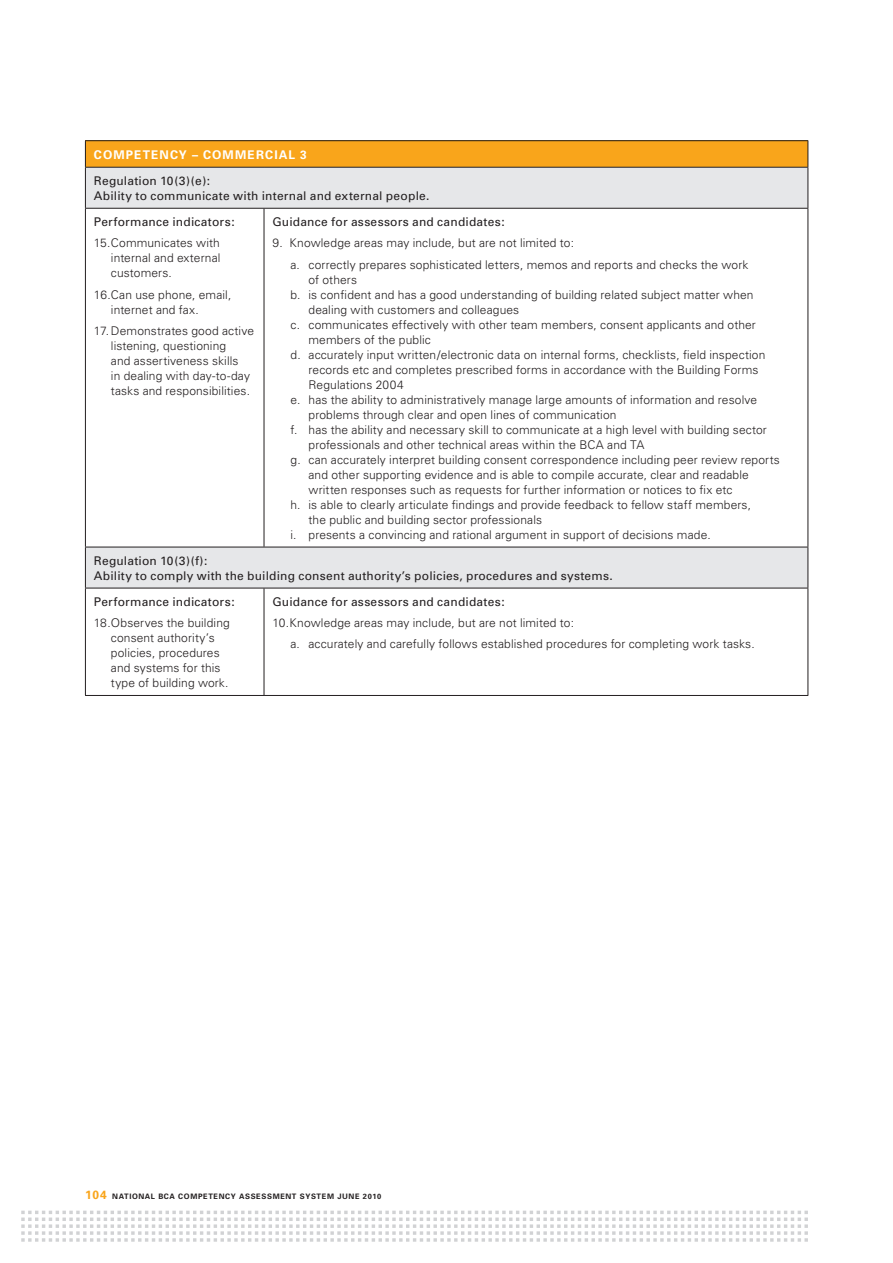
<style>
.page{position:relative;width:893px;height:1263px;background:#fff}
.page>*{position:absolute;margin:0;border:0;box-sizing:border-box;transform-origin:0 0}
.t1{font:300 12px/15px "Univers";letter-spacing:.01em;color:#231f20}
.t2{font:12px/15px "Univers";letter-spacing:.015em;color:#231f20}
.t3{font:700 12px "Univers";letter-spacing:.09em;color:#fff}
.t4{font:700 7.5px "Univers";letter-spacing:.08em;color:#231f20}
.s1{font-size:12px;color:#f9a51b}
</style>
<div class="page">
<svg style="left:21px;top:1210px;width:787px;height:32px"></svg>
<div style="left:85px;top:141px;width:723px;height:26px;background:#f9a51b"></div>
<svg style="left:86px;top:168px;width:721px;height:420px"></svg>
<hr style="left:85px;top:140px;width:179px;height:1px;background:#231f20">
<svg style="left:85px;top:141px;width:1px;height:26px"></svg>
<hr style="left:264px;top:140px;width:544px;height:1px;background:#231f20">
<svg style="left:807px;top:141px;width:1px;height:26px"></svg>
<hr style="left:85px;top:167px;width:179px;height:1px;background:#231f20">
<hr style="left:264px;top:167px;width:544px;height:1px;background:#231f20">
<hr style="left:85px;top:168px;width:1px;height:40px;background:#231f20">
<hr style="left:807px;top:168px;width:1px;height:40px;background:#231f20">
<hr style="left:85px;top:208px;width:179px;height:1px;background:#231f20">
<hr style="left:85px;top:209px;width:1px;height:338px;background:#231f20">
<hr style="left:264px;top:208px;width:544px;height:1px;background:#231f20">
<hr style="left:264px;top:209px;width:1px;height:338px;background:#231f20">
<hr style="left:807px;top:209px;width:1px;height:338px;background:#231f20">
<hr style="left:85px;top:547px;width:179px;height:1px;background:#231f20">
<hr style="left:85px;top:547px;width:1px;height:41px;background:#231f20">
<hr style="left:264px;top:547px;width:544px;height:1px;background:#231f20">
<hr style="left:807px;top:547px;width:1px;height:41px;background:#231f20">
<hr style="left:85px;top:588px;width:179px;height:1px;background:#231f20">
<hr style="left:85px;top:588px;width:1px;height:107px;background:#231f20">
<hr style="left:264px;top:588px;width:544px;height:1px;background:#231f20">
<hr style="left:264px;top:588px;width:1px;height:107px;background:#231f20">
<hr style="left:807px;top:588px;width:1px;height:107px;background:#231f20">
<hr style="left:85px;top:695px;width:179px;height:1px;background:#231f20">
<hr style="left:264px;top:695px;width:544px;height:1px;background:#231f20">
<p class="t3" style="left:94px;top:147px;width:214px">COMPETENCY – COMMERCIAL 3</p>
<p class="t2" style="left:94px;top:173px;width:337px">Regulation 10(3)(e):<br>Ability to communicate with internal and external people.</p>
<p class="t2" style="left:94px;top:214px;width:142px">Performance indicators:</p>
<p class="t1" style="left:111px;top:235px;width:111px;text-align:justify;text-indent:-17px">15. Communicates with internal and external customers.</p>
<p class="t1" style="left:111px;top:287px;width:122px;text-indent:-17px">16. Can use phone, email, internet and fax.</p>
<p class="t1" style="left:111px;top:323px;width:145px;text-indent:-17px">17. Demonstrates good active listening, questioning<br>and assertiveness skills<br>in dealing with day-to-day tasks and responsibilities.</p>
<p class="t2" style="left:273px;top:214px;width:234px">Guidance for assessors and candidates:</p>
<p class="t1" style="left:291px;top:232px;width:460px;line-height:21.5px;text-indent:-18px">9. Knowledge areas may include, but are not limited to:<br>a. correctly prepares sophisticated letters, memos and reports and checks the work</p>
<p class="t1" style="left:308px;top:272px;width:50px">of others</p>
<p class="t1" style="left:290px;top:287px;width:464px">b. is confident and has a good understanding of building related subject matter when</p>
<p class="t1" style="left:309px;top:302px;width:212px">dealing with customers and colleagues</p>
<p class="t1" style="left:291px;top:317px;width:467px">c. communicates effectively with other team members, consent applicants and other</p>
<p class="t1" style="left:309px;top:332px;width:124px">members of the public</p>
<p class="t1" style="left:291px;top:347px;width:476px">d. accurately input written/electronic data on internal forms, checklists, field inspection</p>
<p class="t1" style="left:309px;top:362px;width:451px">records etc and completes prescribed forms in accordance with the Building Forms</p>
<p class="t1" style="left:309px;top:377px;width:97px">Regulations 2004</p>
<p class="t1" style="left:291px;top:392px;width:468px">e. has the ability to administratively manage large amounts of information and resolve</p>
<p class="t1" style="left:309px;top:407px;width:309px">problems through clear and open lines of communication</p>
<p class="t1" style="left:291px;top:422px;width:478px">f. has the ability and necessary skill to communicate at a high level with building sector</p>
<p class="t1" style="left:309px;top:437px;width:337px">professionals and other technical areas within the BCA and TA</p>
<p class="t1" style="left:291px;top:452px;width:491px">g. can accurately interpret building consent correspondence including peer review reports</p>
<p class="t1" style="left:309px;top:467px;width:442px">and other supporting evidence and is able to compile accurate, clear and readable</p>
<p class="t1" style="left:308px;top:482px;width:425px">written responses such as requests for further information or notices to fix etc</p>
<p class="t1" style="left:290px;top:497px;width:462px">h. is able to clearly articulate findings and provide feedback to fellow staff members,</p>
<p class="t1" style="left:308px;top:512px;width:235px">the public and building sector professionals</p>
<p class="t1" style="left:290px;top:527px;width:422px">i. presents a convincing and rational argument in support of decisions made.</p>
<p class="t2" style="left:94px;top:553px;width:520px">Regulation 10(3)(f):<br>Ability to comply with the building consent authority’s policies, procedures and systems.</p>
<p class="t2" style="left:94px;top:594px;width:142px">Performance indicators:</p>
<p class="t1" style="left:111px;top:615px;width:120px;text-indent:-17px">18. Observes the building consent authority’s policies, procedures and systems for this type of building work.</p>
<p class="t2" style="left:273px;top:594px;width:234px">Guidance for assessors and candidates:</p>
<p class="t1" style="left:291px;top:612px;width:466px;line-height:21.5px;text-indent:-18px">10. Knowledge areas may include, but are not limited to:<br>a. accurately and carefully follows established procedures for completing work tasks.</p>
<p class="t4" style="left:85px;top:1192px;width:298px"><span class="s1">104</span> NATIONAL BCA COMPETENCY ASSESSMENT SYSTEM JUNE 2010</p>
</div>
